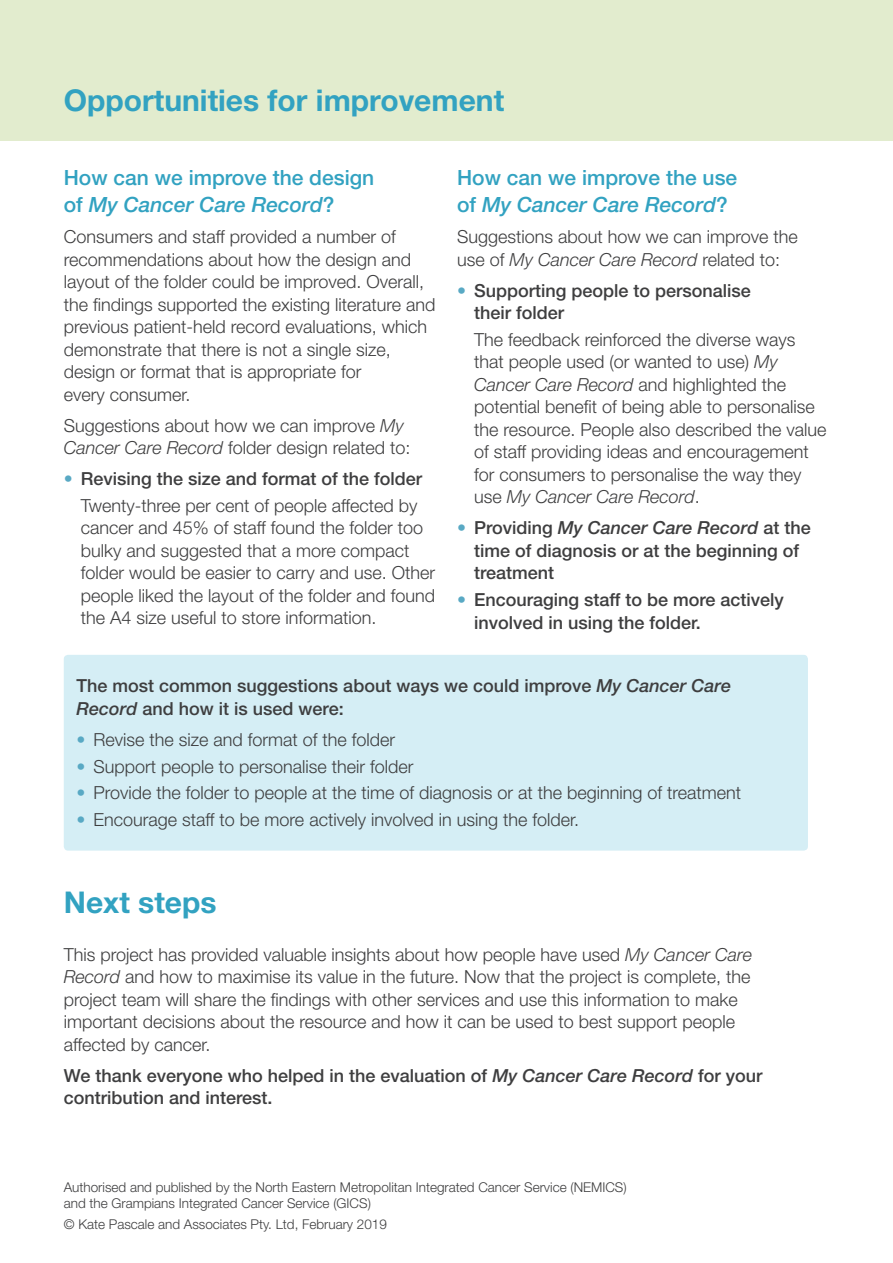
<style>
.page{position:relative;width:893px;height:1263px;background:#fff}
.page>*{position:absolute;margin:0;border:0;box-sizing:border-box;transform-origin:0 0}
.t1{font:700 30px "Helvetica Neue LT Std";color:#32a2c1}
.t2{font:500 21px/27px "Helvetica Neue LT Std";color:#32a2c1}
.t3{font:300 18px/22.5px "Helvetica Neue LT Std";color:#3e3e3f}
.t4{font:500 18px/22.5px "Helvetica Neue LT Std";color:#3e3e3f}
.t5{font:300 13.5px/16.5px "Helvetica Neue LT Std";color:#3e3e3f}
.s1{font-style:italic}
.s2{color:#59a9c4}
.s3{font-weight:500}
.s4{font-weight:300;color:#59a9c4}
</style>
<div class="page">
<div style="left:0;top:0;width:893px;height:140px;background:#e2ecce"></div>
<div style="left:64px;top:655px;width:744px;height:196px;background:#d5eef5;border-radius:4px"></div>
<h1 class="t1" style="left:64px;top:81px;width:442px">Opportunities for improvement</h1>
<p class="t2" style="left:64px;top:164px;width:312px">How can we improve the design of <span class="s1">My Cancer Care Record</span>?</p>
<p class="t3" style="left:64px;top:225px;width:373px">Consumers and staff provided a number of recommendations about how the design and layout of the folder could be improved. Overall, the findings supported the existing literature and previous patient-held record evaluations, which demonstrate that there is not a single size, design or format that is appropriate for<br>every consumer.</p>
<p class="t3" style="left:64px;top:414px;width:348px">Suggestions about how we can improve <span class="s1">My<br>Cancer Care Record</span> folder design related to:</p>
<p class="t3" style="left:64px;top:465px;width:360px;line-height:26.7px;text-align:right"><span class="s2">•</span> <span class="s3">Revising the size and format of the folder<br></span>Twenty-three per cent of people affected by</p>
<p class="t3" style="left:81px;top:516px;width:356px">cancer and 45% of staff found the folder too bulky and suggested that a more compact folder would be easier to carry and use. Other people liked the layout of the folder and found the A4 size useful to store information.</p>
<p class="t2" style="left:457px;top:164px;width:282px">How can we improve the use of <span class="s1">My Cancer Care Record</span>?</p>
<p class="t3" style="left:457px;top:225px;width:342px">Suggestions about how we can improve the use of <span class="s1">My Cancer Care Record</span> related to:</p>
<p class="t4" style="left:474px;top:279px;width:278px;text-indent:-17px"><span class="s4">•</span> Supporting people to personalise their folder</p>
<p class="t3" style="left:474px;top:328px;width:354px">The feedback reinforced the diverse ways that people used (or wanted to use) <span class="s1">My Cancer Care Record</span> and highlighted the potential benefit of being able to personalise the resource. People also described the value of staff providing ideas and encouragement for consumers to personalise the way they use <span class="s1">My Cancer Care Record</span>.</p>
<p class="t4" style="left:474px;top:516px;width:338px;text-indent:-17px"><span class="s4">•</span> Providing <span class="s1">My Cancer Care Record</span> at the time of diagnosis or at the beginning of treatment</p>
<p class="t4" style="left:474px;top:588px;width:311px;text-indent:-17px"><span class="s4">•</span> Encouraging staff to be more actively involved in using the folder.</p>
<p class="t4" style="left:77px;top:674px;width:656px">The most common suggestions about ways we could improve <span class="s1">My Cancer Care<br>Record</span> and how it is used were:</p>
<p class="t3" style="left:77px;top:728px;width:320px"><span class="s2">•</span> Revise the size and format of the folder</p>
<p class="t3" style="left:77px;top:754px;width:339px"><span class="s2">•</span> Support people to personalise their folder</p>
<p class="t3" style="left:77px;top:781px;width:666px"><span class="s2">•</span> Provide the folder to people at the time of diagnosis or at the beginning of treatment</p>
<p class="t3" style="left:77px;top:808px;width:504px"><span class="s2">•</span> Encourage staff to be more actively involved in using the folder.</p>
<h1 class="t1" style="left:64px;top:883px;width:154px">Next steps</h1>
<p class="t3" style="left:64px;top:942px;width:690px">This project has provided valuable insights about how people have used <span class="s1">My Cancer Care Record</span> and how to maximise its value in the future. Now that the project is complete, the project team will share the findings with other services and use this information to make important decisions about the resource and how it can be used to best support people affected by cancer.</p>
<p class="t4" style="left:64px;top:1064px;width:700px">We thank everyone who helped in the evaluation of <span class="s1">My Cancer Care Record</span> for your contribution and interest.</p>
<p class="t5" style="left:64px;top:1178px;width:564px">Authorised and published by the North Eastern Metropolitan Integrated Cancer Service (NEMICS) and the Grampians Integrated Cancer Service (GICS)</p>
<p class="t5" style="left:64px;top:1216px;width:325px">© Kate Pascale and Associates Pty. Ltd, February 2019</p>
</div>
